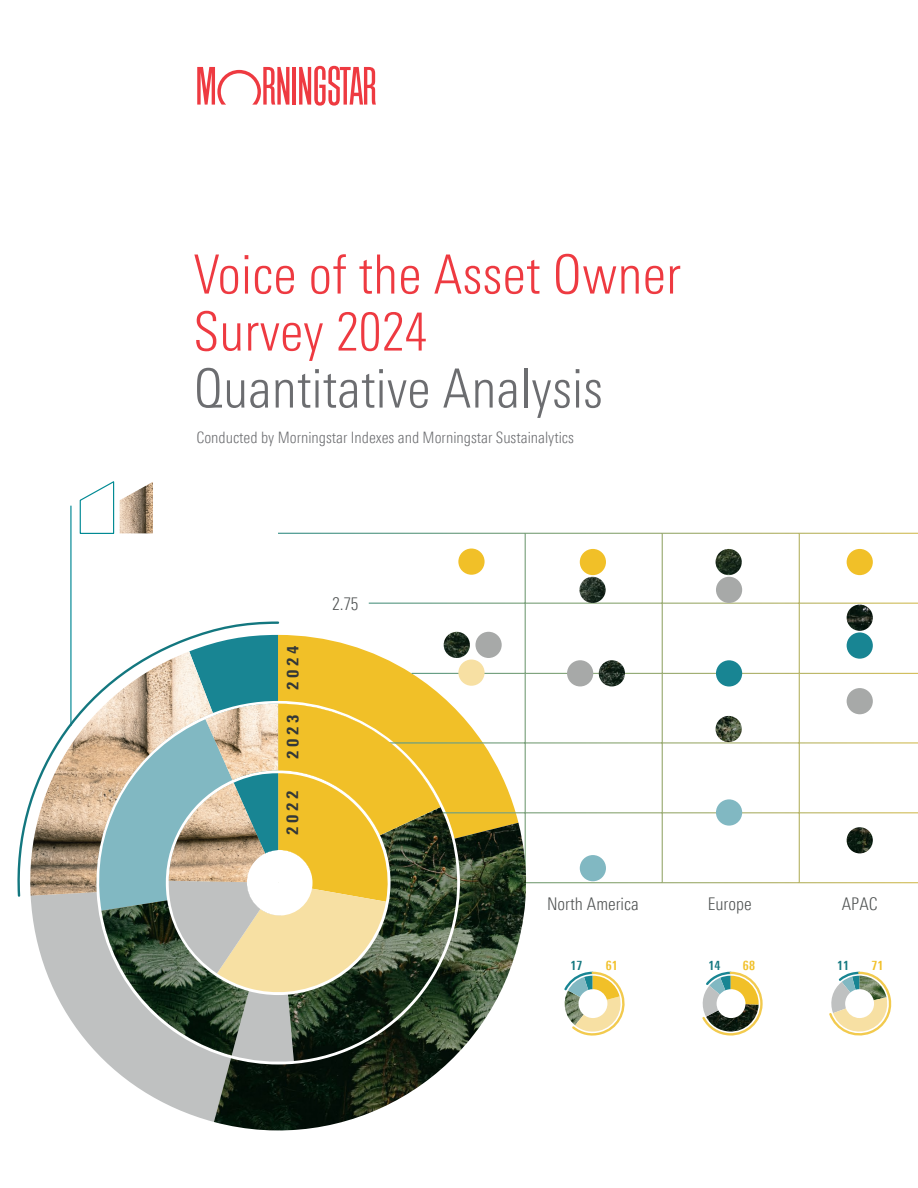
<style>
.page{position:relative;width:918px;height:1188px;background:#fff}
.page>*{position:absolute;margin:0;border:0;box-sizing:border-box;transform-origin:0 0}
.t1{font:300 condensed 54px/57px "Univers Nextfor MORN";color:#ee3a41}
.t2{font:300 condensed 54px "Univers Nextfor MORN";color:#6c6d70}
.t3{font:700 condensed 20.7px "Univers Nextfor MORN";letter-spacing:.175em;color:#323738}
.t4{font:17.55px "Univers Nextfor MORNPC Cn";color:#4f5252}
.t5{font:300 condensed 15.75px "Univers Nextfor MORN";color:#6c6d70}
.t6{font:700 12.75px "Univers Nextfor MORNPC Cn";color:#13777f}
.t7{font:700 12.75px "Univers Nextfor MORNPC Cn";color:#f1c028}
.s1{font-size:52.5px}
</style>
<div class="page">
<svg style="left:31px;top:898px;width:64px;height:153px;fill:#bfc1c1"></svg>
<svg style="left:112px;top:481px;width:806px;height:403px"></svg>
<svg style="left:17px;top:818px;width:78px;height:80px"></svg>
<img style="left:107px;top:549px;width:780px;height:582px">
<div style="left:580px;top:549px;width:26px;height:26px;background:#f1c028;border-radius:50%"></div>
<div style="left:847px;top:549px;width:26px;height:26px;background:#f1c028;border-radius:50%"></div>
<div style="left:847px;top:632px;width:26px;height:27px;background:#188593;border-radius:50%"></div>
<div style="left:847px;top:688px;width:26px;height:26px;background:#a7a9a8;border-radius:50%"></div>
<div style="left:567px;top:660px;width:26px;height:26px;background:#a7a9a8;border-radius:50%"></div>
<div style="left:458px;top:660px;width:27px;height:26px;background:#f7e0a3;border-radius:50%"></div>
<div style="left:580px;top:855px;width:26px;height:26px;background:#81b8c2;border-radius:50%"></div>
<div style="left:716px;top:660px;width:26px;height:27px;background:#188593;border-radius:50%"></div>
<div style="left:716px;top:799px;width:26px;height:27px;background:#81b8c2;border-radius:50%"></div>
<div style="left:475px;top:632px;width:27px;height:26px;background:#a7a9a8;border-radius:50%"></div>
<svg style="left:95px;top:635px;width:345px;height:428px"></svg>
<img style="left:25px;top:482px;width:253px;height:414px">
<div style="left:458px;top:549px;width:27px;height:26px;background:#f1c028;border-radius:50%"></div>
<svg style="left:562px;top:971px;width:65px;height:65px"></svg>
<svg style="left:700px;top:971px;width:64px;height:66px"></svg>
<svg style="left:827px;top:971px;width:65px;height:68px"></svg>
<hr style="left:293px;top:67px;width:3px;height:38px;background:#ee3a41">
<svg style="left:197px;top:67px;width:92px;height:38px"></svg>
<svg style="left:299px;top:66px;width:77px;height:40px"></svg>
<p class="t1" style="left:194px;top:246px;width:489px">Voice of the Asset Owner<br>Survey <span class="s1">2024</span></p>
<p class="t2" style="left:194px;top:358px;width:411px">Quantitative Analysis</p>
<p class="t5" style="left:196px;top:428px;width:379px">Conducted by Morningstar Indexes and Morningstar Sustainalytics</p>
<p class="t3" style="left:279px;top:690px;width:46px;rotate:-90deg">2024</p>
<p class="t3" style="left:279px;top:759px;width:46px;rotate:-90deg">2023</p>
<p class="t3" style="left:279px;top:835px;width:46px;rotate:-90deg">2022</p>
<p class="t4" style="left:332px;top:594px;width:28px">2.75</p>
<p class="t4" style="left:547px;top:894px;width:93px">North America</p>
<p class="t4" style="left:708px;top:894px;width:46px">Europe</p>
<p class="t4" style="left:842px;top:894px;width:37px">APAC</p>
<p class="t6" style="left:570px;top:958px;width:14px">17</p>
<p class="t7" style="left:606px;top:958px;width:14px">61</p>
<p class="t6" style="left:708px;top:958px;width:14px">14</p>
<p class="t7" style="left:743px;top:958px;width:14px">68</p>
<p class="t6" style="left:837px;top:958px;width:14px">11</p>
<p class="t7" style="left:872px;top:958px;width:14px">71</p>
</div>
